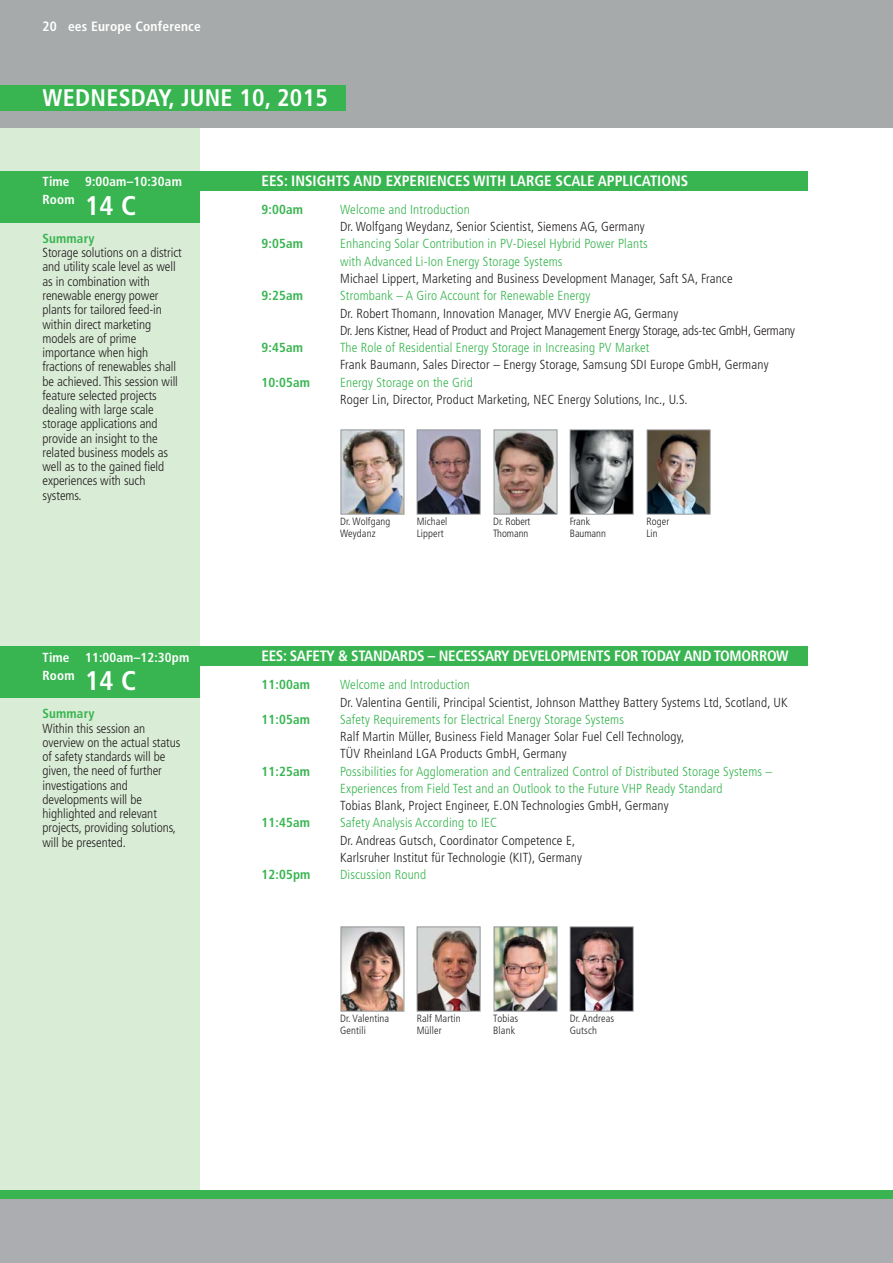
<style>
.page{position:relative;width:893px;height:1263px;background:#fff}
.page>*{position:absolute;margin:0;border:0;box-sizing:border-box;transform-origin:0 0}
.t1{font:700 condensed 24px "Frutiger LT Com";letter-spacing:.01em;color:#fff}
.t2{font:700 condensed 15px "Frutiger LT Com";letter-spacing:-.02em;color:#fff}
.t3{font:700 condensed 15px "Frutiger LT Com";color:#fff}
.t4{font:700 condensed 13.5px "Frutiger LT Com";letter-spacing:.01em;color:#fff}
.t5{font:300 condensed 13.2px/14.2px "Frutiger LT Com";letter-spacing:-.005em;color:#231f20}
.t6{font:300 condensed 13.2px/17.2px "Frutiger LT Com";letter-spacing:.01em;color:#38b550}
.t7{font:700 condensed 13.2px "Frutiger LT Com";letter-spacing:.01em;color:#38b550}
.t8{font:700 condensed 13.2px/18px "Frutiger LT Com";letter-spacing:.01em;color:#fff}
.t9{font:300 condensed 10.5px/12px "Frutiger LT Com";letter-spacing:.01em;color:#231f20}
.s1{font-size:27px}
</style>
<div class="page">
<div style="left:0;top:128px;width:200px;height:1067px;background:#d9ecd6"></div>
<div style="left:0;top:1191px;width:893px;height:72px;background:#abadb0"></div>
<div style="left:0;top:1191px;width:893px;height:8px;background:#38b550"></div>
<div style="left:0;top:0;width:893px;height:128px;background:#a7aaaa"></div>
<div style="left:0;top:85px;width:345px;height:26px;background:#38b550"></div>
<div style="left:0;top:171px;width:200px;height:51px;background:#38b550"></div>
<div style="left:193px;top:171px;width:615px;height:20px;background:#38b550"></div>
<img style="left:343px;top:431px;width:59px;height:81px">
<div style="left:341px;top:429px;width:63px;height:85px;border:1px solid #939598"></div>
<img style="left:419px;top:431px;width:59px;height:81px">
<div style="left:417px;top:429px;width:63px;height:85px;border:1px solid #939598"></div>
<img style="left:496px;top:431px;width:59px;height:81px">
<div style="left:494px;top:429px;width:63px;height:85px;border:1px solid #939598"></div>
<img style="left:572px;top:431px;width:60px;height:81px">
<div style="left:570px;top:429px;width:64px;height:85px;border:1px solid #939598"></div>
<img style="left:649px;top:431px;width:59px;height:81px">
<div style="left:647px;top:429px;width:63px;height:85px;border:1px solid #939598"></div>
<div style="left:0;top:646px;width:200px;height:51px;background:#38b550"></div>
<div style="left:193px;top:646px;width:615px;height:20px;background:#38b550"></div>
<img style="left:343px;top:928px;width:59px;height:81px">
<div style="left:341px;top:926px;width:63px;height:85px;border:1px solid #939598"></div>
<img style="left:419px;top:928px;width:59px;height:81px">
<div style="left:417px;top:926px;width:63px;height:85px;border:1px solid #939598"></div>
<img style="left:496px;top:928px;width:59px;height:81px">
<div style="left:494px;top:926px;width:63px;height:85px;border:1px solid #939598"></div>
<img style="left:572px;top:928px;width:60px;height:81px">
<div style="left:570px;top:926px;width:64px;height:85px;border:1px solid #939598"></div>
<p class="t4" style="left:43px;top:21px;width:160px">20 ees Europe Conference</p>
<h1 class="t1" style="left:43px;top:88px;width:287px">WEDNESDAY, JUNE 10, 2015</h1>
<p class="t8" style="left:43px;top:174px;width:141px">Time 9:00am–10:30am<br>Room <span class="s1">14 C</span></p>
<p class="t3" style="left:261px;top:175px;width:428px">EES: INSIGHTS AND EXPERIENCES WITH LARGE SCALE APPLICATIONS</p>
<p class="t7" style="left:43px;top:233px;width:54px">Summary</p>
<p class="t5" style="left:43px;top:247px;width:141px">Storage solutions on a district and utility scale level as well as in combination with renewable energy power plants for tailored feed-in within direct marketing models are of prime importance when high fractions of renewables shall be achieved. This session will feature selected projects dealing with large scale storage applications and provide an insight to the related business models as well as to the gained field experiences with such systems.</p>
<p class="t7" style="left:261px;top:204px;width:43px">9:00am</p>
<p class="t6" style="left:340px;top:202px;width:131px">Welcome and Introduction</p>
<p class="t5" style="left:340px;top:221px;width:306px">Dr. Wolfgang Weydanz, Senior Scientist, Siemens AG, Germany</p>
<p class="t7" style="left:261px;top:239px;width:43px">9:05am</p>
<p class="t6" style="left:340px;top:236px;width:309px">Enhancing Solar Contribution in PV-Diesel Hybrid Power Plants with Advanced Li-Ion Energy Storage Systems</p>
<p class="t5" style="left:340px;top:272px;width:394px">Michael Lippert, Marketing and Business Development Manager, Saft SA, France</p>
<p class="t7" style="left:261px;top:290px;width:43px">9:25am</p>
<p class="t6" style="left:340px;top:288px;width:252px">Strombank – A Giro Account for Renewable Energy</p>
<p class="t5" style="left:340px;top:305px;width:456px;line-height:17.2px">Dr. Robert Thomann, Innovation Manager, MVV Energie AG, Germany<br>Dr. Jens Kistner, Head of Product and Project Management Energy Storage, ads-tec GmbH, Germany</p>
<p class="t7" style="left:261px;top:342px;width:43px">9:45am</p>
<p class="t6" style="left:340px;top:340px;width:311px">The Role of Residential Energy Storage in Increasing PV Market</p>
<p class="t5" style="left:340px;top:359px;width:430px">Frank Baumann, Sales Director – Energy Storage, Samsung SDI Europe GmbH, Germany</p>
<p class="t7" style="left:261px;top:377px;width:50px">10:05am</p>
<p class="t6" style="left:340px;top:374px;width:134px">Energy Storage on the Grid</p>
<p class="t5" style="left:340px;top:393px;width:349px">Roger Lin, Director, Product Marketing, NEC Energy Solutions, Inc., U.S.</p>
<p class="t9" style="left:340px;top:516px;width:52px">Dr. Wolfgang<br>Weydanz</p>
<p class="t9" style="left:417px;top:516px;width:32px">Michael<br>Lippert</p>
<p class="t9" style="left:493px;top:516px;width:39px">Dr. Robert<br>Thomann</p>
<p class="t9" style="left:570px;top:516px;width:38px">Frank<br>Baumann</p>
<p class="t9" style="left:646px;top:516px;width:24px">Roger<br>Lin</p>
<p class="t8" style="left:43px;top:649px;width:148px">Time 11:00am–12:30pm<br>Room <span class="s1">14 C</span></p>
<p class="t2" style="left:261px;top:650px;width:529px">EES: SAFETY &amp; STANDARDS – NECESSARY DEVELOPMENTS FOR TODAY AND TOMORROW</p>
<p class="t7" style="left:43px;top:708px;width:54px">Summary</p>
<p class="t5" style="left:43px;top:722px;width:139px">Within this session an overview on the actual status of safety standards will be given, the need of further investigations and developments will be highlighted and relevant projects, providing solutions, will be presented.</p>
<p class="t7" style="left:261px;top:679px;width:50px">11:00am</p>
<p class="t6" style="left:340px;top:677px;width:131px">Welcome and Introduction</p>
<p class="t5" style="left:340px;top:696px;width:449px">Dr. Valentina Gentili, Principal Scientist, Johnson Matthey Battery Systems Ltd, Scotland, UK</p>
<p class="t7" style="left:261px;top:714px;width:50px">11:05am</p>
<p class="t6" style="left:340px;top:712px;width:285px">Safety Requirements for Electrical Energy Storage Systems</p>
<p class="t5" style="left:340px;top:729px;width:346px;line-height:17.2px">Ralf Martin Müller, Business Field Manager Solar Fuel Cell Technology,<br>TÜV Rheinland LGA Products GmbH, Germany</p>
<p class="t7" style="left:261px;top:766px;width:50px">11:25am</p>
<p class="t6" style="left:340px;top:763px;width:434px">Possibilities for Agglomeration and Centralized Control of Distributed Storage Systems –<br>Experiences from Field Test and an Outlook to the Future VHP Ready Standard</p>
<p class="t5" style="left:340px;top:799px;width:330px">Tobias Blank, Project Engineer, E.ON Technologies GmbH, Germany</p>
<p class="t7" style="left:261px;top:817px;width:50px">11:45am</p>
<p class="t6" style="left:340px;top:815px;width:158px">Safety Analysis According to IEC</p>
<p class="t5" style="left:340px;top:832px;width:243px;line-height:17.2px">Dr. Andreas Gutsch, Coordinator Competence E,<br>Karlsruher Institut für Technologie (KIT), Germany</p>
<p class="t7" style="left:261px;top:869px;width:50px">12:05pm</p>
<p class="t6" style="left:340px;top:867px;width:88px">Discussion Round</p>
<p class="t9" style="left:340px;top:1013px;width:51px">Dr. Valentina<br>Gentili</p>
<p class="t9" style="left:417px;top:1013px;width:45px">Ralf Martin<br>Müller</p>
<p class="t9" style="left:493px;top:1013px;width:26px">Tobias<br>Blank</p>
<p class="t9" style="left:570px;top:1013px;width:46px">Dr. Andreas<br>Gutsch</p>
</div>
